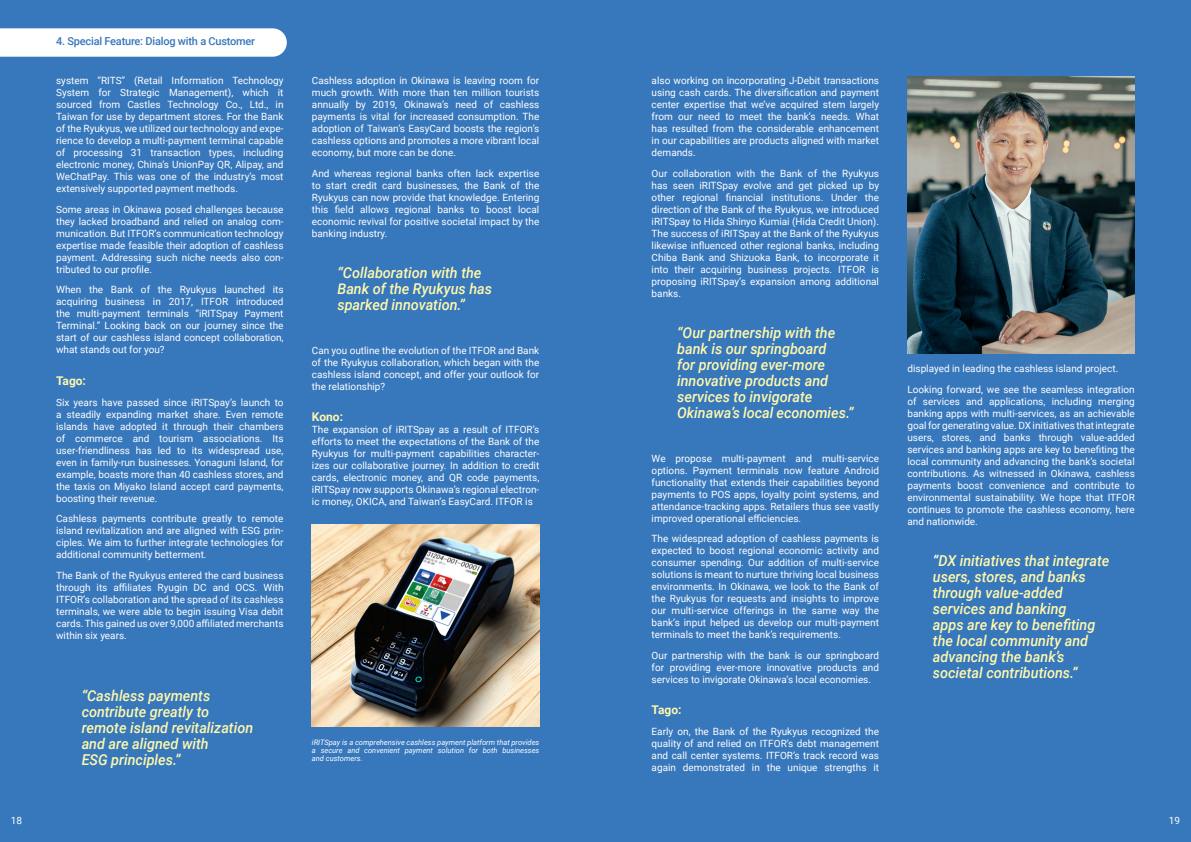
<style>
.page{position:relative;width:1191px;height:842px;background:#3777bc}
.page>*{position:absolute;margin:0;border:0;box-sizing:border-box;transform-origin:0 0}
.t1{font:italic 500 15px/16px "Roboto";color:#fff8ac;scale:.96 1}
.t2{font:700 12px "Roboto";color:#fff8ac}
.t3{font:500 11px "Roboto";letter-spacing:-.02em;color:#3777bc}
.t4{font:10px/12px "Roboto";color:#fff;text-align:justify}
.t5{font:italic 7.5px/8px "Roboto";color:#fff;text-align:justify}
.s1{color:#fff}
</style>
<div class="page">
<img style="left:907px;top:77px;width:227px;height:276px">
<img style="left:312px;top:524px;width:227px;height:203px">
<svg style="left:0;top:28px;width:287px;height:29px;background:#f8fafc"></svg>
<p class="t3" style="left:56px;top:34px;width:200px">4. Special Feature: Dialog with a Customer</p>
<p class="t4" style="left:56px;top:74px;width:229px">system “RITS” (Retail Information Technology System for Strategic Management), which it sourced from Castles Technology Co., Ltd., in Taiwan for use by department stores. For the Bank of the Ryukyus, we utilized our technology and expe&shy;rience to develop a multi-payment terminal capable of processing 31 transaction types, including electronic money, China’s UnionPay QR, Alipay, and WeChatPay. This was one of the industry’s most extensively supported payment methods.</p>
<p class="t4" style="left:56px;top:203px;width:229px">Some areas in Okinawa posed challenges because they lacked broadband and relied on analog com&shy;munication. But ITFOR’s communication technology expertise made feasible their adoption of cashless payment. Addressing such niche needs also con&shy;tributed to our profile.</p>
<p class="t4" style="left:56px;top:283px;width:229px">When the Bank of the Ryukyus launched its acquiring business in 2017, ITFOR introduced the multi-payment terminals “iRITSpay Payment Terminal.” Looking back on our journey since the start of our cashless island concept collaboration, what stands out for you?</p>
<p class="t2" style="left:56px;top:372px;width:31px">Tago:</p>
<p class="t4" style="left:56px;top:396px;width:229px">Six years have passed since iRITSpay’s launch to a steadily expanding market share. Even remote islands have adopted it through their chambers of commerce and tourism associations. Its user-friendliness has led to its widespread use, even in family-run businesses. Yonaguni Island, for example, boasts more than 40 cashless stores, and the taxis on Miyako Island accept card payments, boosting their revenue.</p>
<p class="t4" style="left:56px;top:512px;width:229px">Cashless payments contribute greatly to remote island revitalization and are aligned with ESG prin&shy;ciples. We aim to further integrate technologies for additional community betterment.</p>
<p class="t4" style="left:56px;top:569px;width:229px">The Bank of the Ryukyus entered the card business through its affiliates Ryugin DC and OCS. With ITFOR’s collaboration and the spread of its cashless terminals, we were able to begin issuing Visa debit cards. This gained us over 9,000 affiliated merchants within six years.</p>
<h1 class="t1" style="left:82px;top:687px;width:180px">“Cashless payments contribute greatly to remote island revitalization and are aligned with<br>ESG principles.”</h1>
<p class="t4" style="left:312px;top:74px;width:229px">Cashless adoption in Okinawa is leaving room for much growth. With more than ten million tourists annually by 2019, Okinawa’s need of cashless payments is vital for increased consumption. The adoption of Taiwan’s EasyCard boosts the region’s cashless options and promotes a more vibrant local economy, but more can be done.</p>
<p class="t4" style="left:312px;top:167px;width:229px">And whereas regional banks often lack expertise to start credit card businesses, the Bank of the Ryukyus can now provide that knowledge. Entering this field allows regional banks to boost local economic revival for positive societal impact by the banking industry.</p>
<h1 class="t1" style="left:337px;top:264px;width:163px">“Collaboration with the<br>Bank of the Ryukyus has sparked innovation.”</h1>
<p class="t4" style="left:312px;top:344px;width:229px">Can you outline the evolution of the ITFOR and Bank of the Ryukyus collaboration, which began with the cashless island concept, and offer your outlook for the relationship?</p>
<p class="t2" style="left:312px;top:409px;width:33px">Kono:</p>
<p class="t4" style="left:312px;top:423px;width:229px">The expansion of iRITSpay as a result of ITFOR’s efforts to meet the expectations of the Bank of the Ryukyus for multi-payment capabilities character&shy;izes our collaborative journey. In addition to credit cards, electronic money, and QR code payments, iRITSpay now supports Okinawa’s regional electron&shy;ic money, OKICA, and Taiwan’s EasyCard. ITFOR is</p>
<p class="t5" style="left:312px;top:738px;width:229px">iRITSpay is a comprehensive cashless payment platform that provides a secure and convenient payment solution for both businesses and customers.</p>
<p class="t4" style="left:651px;top:74px;width:229px">also working on incorporating J-Debit transactions using cash cards. The diversification and payment center expertise that we’ve acquired stem largely from our need to meet the bank’s needs. What has resulted from the considerable enhancement in our capabilities are products aligned with market demands.</p>
<p class="t4" style="left:651px;top:167px;width:229px">Our collaboration with the Bank of the Ryukyus has seen iRITSpay evolve and get picked up by other regional financial institutions. Under the direction of the Bank of the Ryukyus, we introduced iRITSpay to Hida Shinyo Kumiai (Hida Credit Union).<br>The success of iRITSpay at the Bank of the Ryukyus likewise influenced other regional banks, including Chiba Bank and Shizuoka Bank, to incorporate it into their acquiring business projects. ITFOR is proposing iRITSpay’s expansion among additional banks.</p>
<h1 class="t1" style="left:677px;top:324px;width:185px">“Our partnership with the bank is our springboard<br>for providing ever-more innovative products and services to invigorate<br>Okinawa’s local economies.”</h1>
<p class="t4" style="left:651px;top:452px;width:229px">We propose multi-payment and multi-service options. Payment terminals now feature Android functionality that extends their capabilities beyond payments to POS apps, loyalty point systems, and attendance-tracking apps. Retailers thus see vastly improved operational efficiencies.</p>
<p class="t4" style="left:651px;top:532px;width:229px">The widespread adoption of cashless payments is expected to boost regional economic activity and consumer spending. Our addition of multi-service solutions is meant to nurture thriving local business environments. In Okinawa, we look to the Bank of the Ryukyus for requests and insights to improve our multi-service offerings in the same way the bank’s input helped us develop our multi-payment terminals to meet the bank’s requirements.</p>
<p class="t4" style="left:651px;top:649px;width:229px">Our partnership with the bank is our springboard for providing ever-more innovative products and services to invigorate Okinawa’s local economies.</p>
<p class="t2" style="left:651px;top:702px;width:31px">Tago:</p>
<p class="t4" style="left:651px;top:725px;width:229px">Early on, the Bank of the Ryukyus recognized the quality of and relied on ITFOR’s debt management and call center systems. ITFOR’s track record was again demonstrated in the unique strengths it</p>
<p class="t4" style="left:907px;top:358px;width:229px;line-height:20.5px">displayed in leading the cashless island project.<br>Looking forward, we see the seamless integration</p>
<p class="t4" style="left:907px;top:395px;width:229px">of services and applications, including merging banking apps with multi-services, as an achievable goal for generating value. DX initiatives that integrate users, stores, and banks through value-added services and banking apps are key to benefiting the local community and advancing the bank’s societal contributions. As witnessed in Okinawa, cashless payments boost convenience and contribute to environmental sustainability. We hope that ITFOR continues to promote the cashless economy, here and nationwide.</p>
<h1 class="t1" style="left:933px;top:552px;width:185px"><span class="s1">“</span>DX initiatives that integrate users, stores, and banks through value-added services and banking<br>apps are key to benefiting the local community and advancing the bank’s societal contributions.”</h1>
<p class="t4" style="left:11px;top:814px;width:13px">18</p>
<p class="t4" style="left:1169px;top:814px;width:13px">19</p>
</div>
